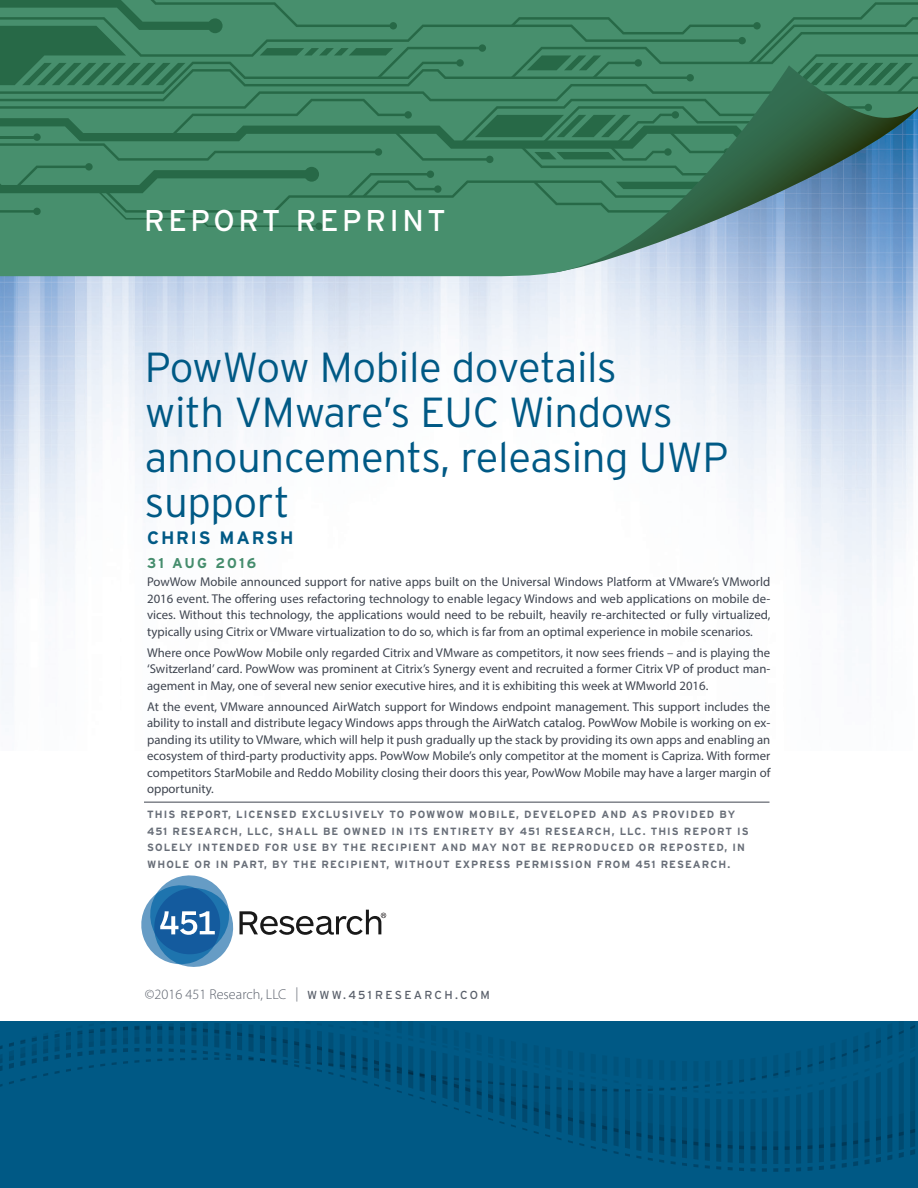
<style>
.page{position:relative;width:918px;height:1188px;background:#fff}
.page>*{position:absolute;margin:0;border:0;box-sizing:border-box;transform-origin:0 0}
.Hed_10_Int_Mixed_Lig{font:300 42px/45px "Interstate";letter-spacing:-.01em;color:#005985}
.t1{font:30px "Interstate";letter-spacing:.12em;color:#fff}
.Myriad_Body{font:700 18px "Interstate";letter-spacing:.1em;color:#005985}
.Myriad_Body-2{font:300 14.25px "Myriad Pro";color:#595f6a}
.Myriad_Body-3{font:700 14.25px "Interstate";letter-spacing:.145em;color:#458d6d}
.Myriad_Body-4{font:12.75px/16.5px "Myriad Pro";color:#3e444f;text-align:justify}
.Hed_50_Solid{font:700 10.5px/16.5px "Interstate";letter-spacing:.1em;color:#686e78}
.s1{font-family:"Interstate";font-weight:400;font-size:11.7px}
</style>
<div class="page">
<img style="left:0;top:276px;width:918px;height:420px">
<svg style="left:0;top:227px;width:918px;height:49px;background:#629b8f"></svg>
<div style="left:315px;top:223px;width:8px;height:7px;background:#276947;border-radius:50%"></div>
<svg style="left:0;top:0;width:918px;height:227px;background:#408366"></svg>
<svg style="left:141px;top:875px;width:245px;height:92px"></svg>
<div style="left:0;top:1022px;width:918px;height:166px;background:#005985"></div>
<hr style="left:144px;top:801px;width:626px;height:2px;background:#80838a">
<p class="t1" style="left:144px;top:203px;width:303px">REPORT REPRINT</p>
<p class="Hed_10_Int_Mixed_Lig" style="left:145px;top:345px;width:585px">PowWow Mobile dovetails<br>with VMware’s EUC Windows announcements, releasing UWP support</p>
<p class="Myriad_Body" style="left:147px;top:527px;width:148px">CHRIS MARSH</p>
<p class="Myriad_Body-3" style="left:147px;top:554px;width:111px">31 AUG 2016</p>
<p class="Myriad_Body-4" style="left:147px;top:574px;width:625px">PowWow Mobile announced support for native apps built on the Universal Windows Platform at VMware’s VMworld 2016 event. The offering uses refactoring technology to enable legacy Windows and web applications on mobile de&shy;vices. Without this technology, the applications would need to be rebuilt, heavily re-architected or fully virtualized, typically using Citrix or VMware virtualization to do so, which is far from an optimal experience in mobile scenarios.</p>
<p class="Myriad_Body-4" style="left:147px;top:644px;width:625px">Where once PowWow Mobile only regarded Citrix and VMware as competitors, it now sees friends – and is playing the ‘Switzerland’ card. PowWow was prominent at Citrix’s Synergy event and recruited a former Citrix VP of product man&shy;agement in May, one of several new senior executive hires, and it is exhibiting this week at WMworld 2016.</p>
<p class="Myriad_Body-4" style="left:147px;top:698px;width:625px">At the event, VMware announced AirWatch support for Windows endpoint management. This support includes the ability to install and distribute legacy Windows apps through the AirWatch catalog. PowWow Mobile is working on ex&shy;panding its utility to VMware, which will help it push gradually up the stack by providing its own apps and enabling an ecosystem of third-party productivity apps. PowWow Mobile’s only competitor at the moment is Capriza. With former competitors StarMobile and Reddo Mobility closing their doors this year, PowWow Mobile may have a larger margin of opportunity.</p>
<p class="Hed_50_Solid" style="left:147px;top:806px;width:603px">THIS REPORT, LICENSED EXCLUSIVELY TO POWWOW MOBILE, DEVELOPED AND AS PROVIDED BY 451 RESEARCH, LLC, SHALL BE OWNED IN ITS ENTIRETY BY 451 RESEARCH, LLC. THIS REPORT IS SOLELY INTENDED FOR USE BY THE RECIPIENT AND MAY NOT BE REPRODUCED OR REPOSTED, IN WHOLE OR IN PART, BY THE RECIPIENT, WITHOUT EXPRESS PERMISSION FROM 451 RESEARCH.</p>
<p class="Myriad_Body-2" style="left:145px;top:986px;width:346px">©2016 451 Research, LLC | <span class="s1">WWW.451 RESEARCH.COM</span></p>
</div>
